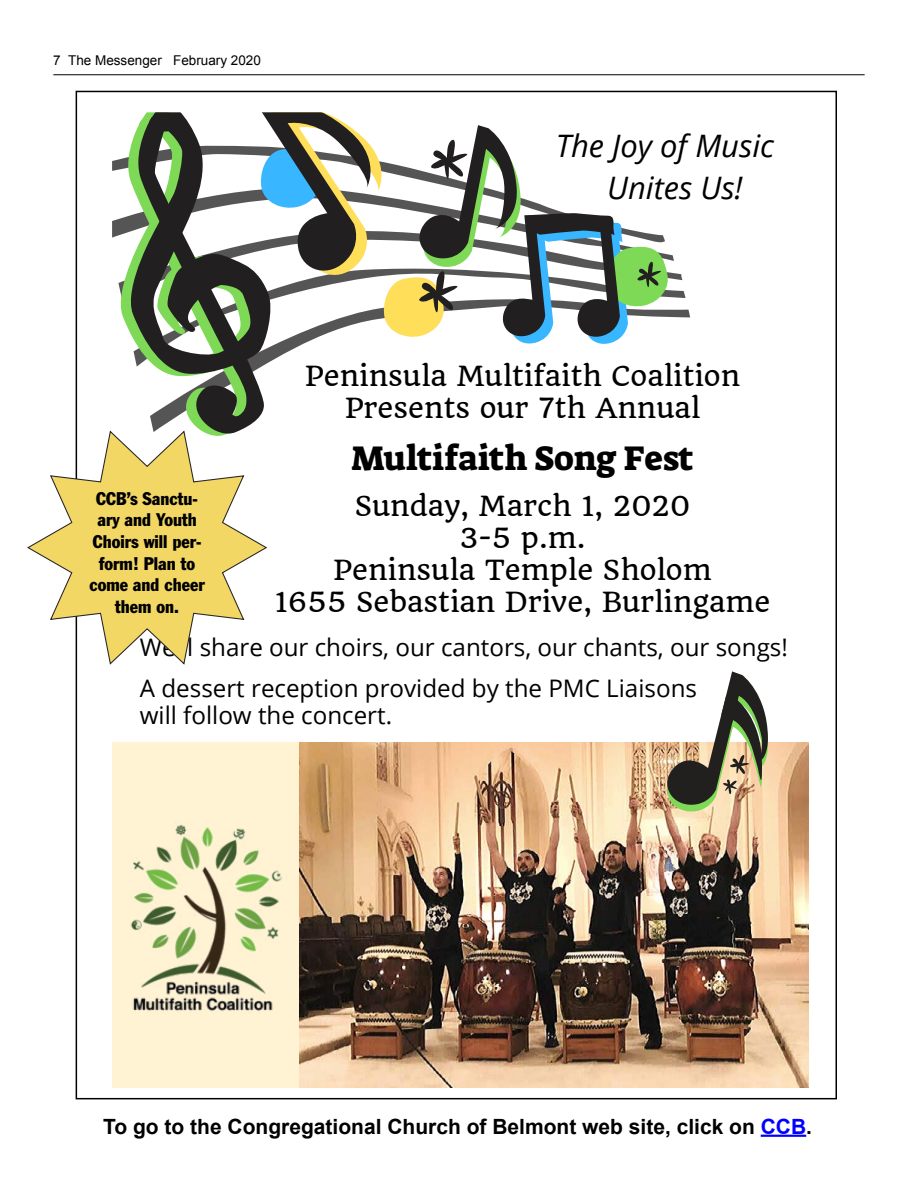
<style>
.page{position:relative;width:918px;height:1188px;background:#fff}
.page>*{position:absolute;margin:0;border:0;box-sizing:border-box;transform-origin:0 0}
.t1{font:34.8px "Suez One";color:#000}
.t2{font:italic 30.9px/42.2px "Open Sans";color:#000}
.t3{font:27.15px/32px "Quando";color:#000;text-align:center}
.t4{font:24.15px/40.7px "Open Sans";color:#000}
.t5{font:700 21px "Arial";color:#000}
.t6{font:condensed 18px/21.6px "Franklin Gothic";color:#000;text-align:center}
.t7{font:13.5px "Arial";color:#000}
.s1{color:#00f}
</style>
<div class="page">
<hr style="left:53px;top:75px;width:812px;height:1px;background:#000">
<hr style="left:761px;top:1135px;width:45px;height:2px;background:#00f">
<div style="left:112px;top:742px;width:697px;height:346px;background:#fff3d3"></div>
<img style="left:300px;top:742px;width:509px;height:346px">
<svg style="left:667px;top:671px;width:101px;height:141px"></svg>
<svg style="left:112px;top:112px;width:571px;height:317px"></svg>
<img style="left:130px;top:811px;width:185px;height:221px">
<svg style="left:27px;top:429px;width:240px;height:237px"></svg>
<p class="t7" style="left:53px;top:51px;width:209px">7 The Messenger February 2020</p>
<p class="t2" style="left:607px;top:124px;width:168px;text-indent:-52px">The Joy of Music<br>Unites Us!</p>
<p class="t6" style="left:89px;top:488px;width:117px">CCB’s Sanctu&shy;ary and Youth<br>Choirs will per&shy;form! Plan to come and cheer them on.</p>
<p class="t3" style="left:305px;top:360px;width:437px">Peninsula Multifaith Coalition<br>Presents our 7th Annual</p>
<p class="t1" style="left:351px;top:435px;width:344px">Multifaith Song Fest</p>
<p class="t3" style="left:274px;top:490px;width:498px">Sunday, March 1, 2020<br>3-5 p.m.<br>Peninsula Temple Sholom<br>1655 Sebastian Drive, Burlingame</p>
<p class="t4" style="left:140px;top:626px;width:650px">We'll share our choirs, our cantors, our chants, our songs!<br>A dessert reception provided by the PMC Liaisons</p>
<p class="t4" style="left:140px;top:694px;width:254px">will follow the concert.</p>
<p class="t5" style="left:103px;top:1112px;width:710px">To go to the Congregational Church of Belmont web site, click on <span class="s1">CCB</span>.</p>
</div>
